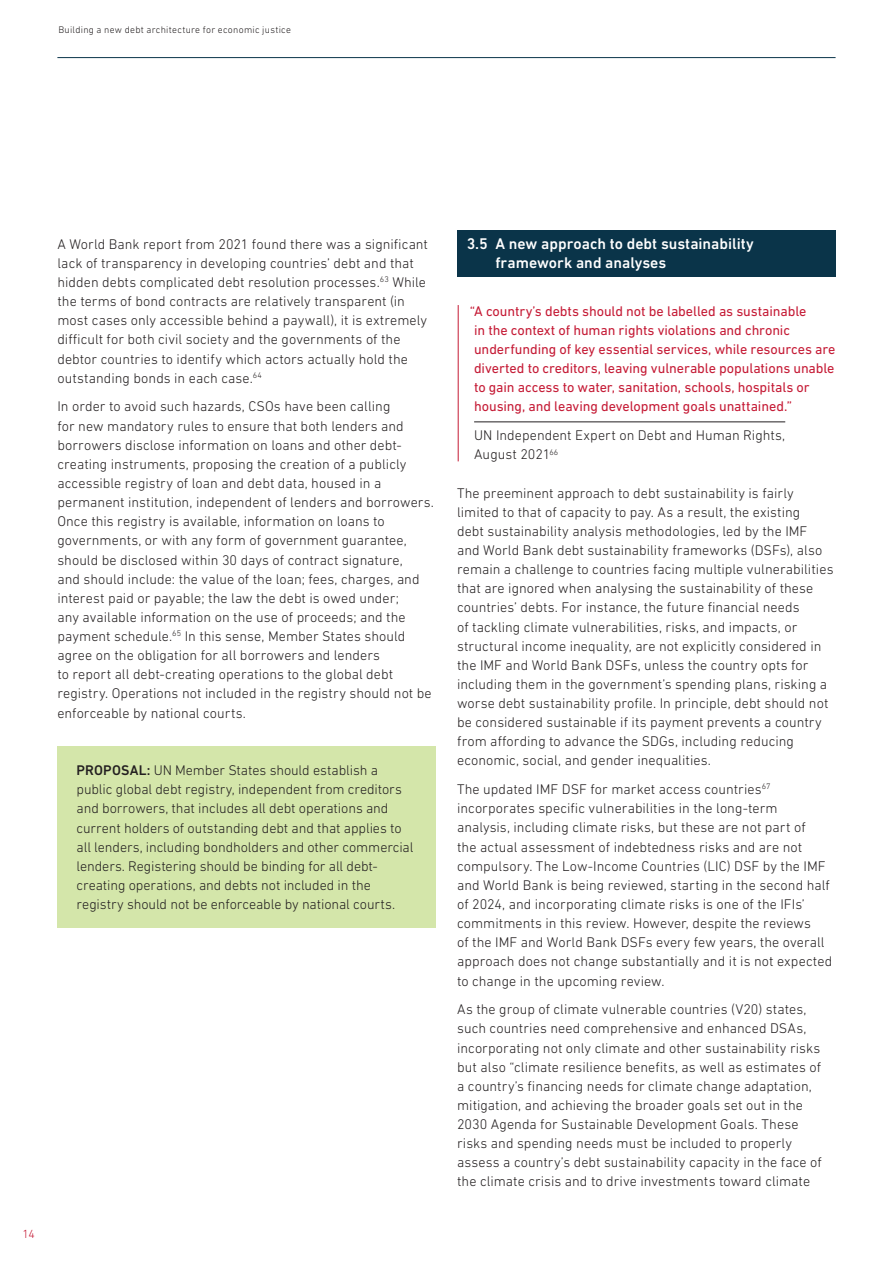
<style>
.page{position:relative;width:893px;height:1263px;background:#fff}
.page>*{position:absolute;margin:0;border:0;box-sizing:border-box;transform-origin:0 0}
.t1{font:500 15.75px/19.2px "DIN Next LT Pro";color:#fff}
.body{font:300 14.25px/19.2px "DIN Next LT Pro";color:#231f20}
.body_quote{font:14.25px/19.2px "DIN Next LT Pro";letter-spacing:-.005em;color:#c51a35}
.body_quotee{font:300 14.25px/19.2px "DIN Next LT Pro";color:#231f20}
.t2{font:300 12px "DIN Next LT Pro";color:#c51a35}
.t3{font:300 9.75px "DIN Next LT Pro";letter-spacing:.03em;color:#231f20}
.s1{font-weight:500}
</style>
<div class="page">
<hr style="left:57px;top:57px;width:779px;height:1px;background:#0a3449">
<div style="left:457px;top:230px;width:379px;height:47px;background:#0a3449"></div>
<hr style="left:458px;top:305px;width:1px;height:156px;background:#c51a35">
<hr style="left:474px;top:422px;width:311px;height:1px;background:#231f20">
<div style="left:57px;top:746px;width:379px;height:182px;background:#d4e6aa"></div>
<p class="t3" style="left:58px;top:24px;width:234px">Building a new debt architecture for economic justice</p>
<p class="body" style="left:57px;top:234px;width:372px">A World Bank report from 2021 found there was a significant lack of transparency in developing countries’ debt and that hidden debts complicated debt resolution processes.<sup>63</sup> While the terms of bond contracts are relatively transparent (in most cases only accessible behind a paywall), it is extremely difficult for both civil society and the governments of the debtor countries to identify which actors actually hold the outstanding bonds in each case.<sup>64</sup></p>
<p class="body" style="left:57px;top:397px;width:378px">In order to avoid such hazards, CSOs have been calling<br>for new mandatory rules to ensure that both lenders and borrowers disclose information on loans and other debt&shy;creating instruments, proposing the creation of a publicly accessible registry of loan and debt data, housed in a permanent institution, independent of lenders and borrowers.<br>Once this registry is available, information on loans to governments, or with any form of government guarantee, should be disclosed within 30 days of contract signature,<br>and should include: the value of the loan; fees, charges, and interest paid or payable; the law the debt is owed under;<br>any available information on the use of proceeds; and the payment schedule.<sup>65</sup> In this sense, Member States should agree on the obligation for all borrowers and lenders<br>to report all debt-creating operations to the global debt registry. Operations not included in the registry should not be enforceable by national courts.</p>
<p class="body" style="left:77px;top:760px;width:338px"><span class="s1">PROPOSAL:</span> UN Member States should establish a public global debt registry, independent from creditors and borrowers, that includes all debt operations and current holders of outstanding debt and that applies to all lenders, including bondholders and other commercial lenders. Registering should be binding for all debt&shy;creating operations, and debts not included in the registry should not be enforceable by national courts.</p>
<p class="t2" style="left:23px;top:1227px;width:14px">14</p>
<h1 class="t1" style="left:495px;top:234px;width:260px;text-indent:-29px">3.5 A new approach to debt sustainability framework and analyses</h1>
<p class="body_quote" style="left:470px;top:301px;width:367px">“A country’s debts should not be labelled as sustainable<br>in the context of human rights violations and chronic underfunding of key essential services, while resources are diverted to creditors, leaving vulnerable populations unable to gain access to water, sanitation, schools, hospitals or housing, and leaving development goals unattained.”</p>
<p class="body_quotee" style="left:474px;top:425px;width:313px">UN Independent Expert on Debt and Human Rights,<br>August 2021<sup>66</sup></p>
<p class="body" style="left:457px;top:483px;width:378px">The preeminent approach to debt sustainability is fairly limited to that of capacity to pay. As a result, the existing<br>debt sustainability analysis methodologies, led by the IMF and World Bank debt sustainability frameworks (DSFs), also remain a challenge to countries facing multiple vulnerabilities that are ignored when analysing the sustainability of these countries’ debts. For instance, the future financial needs<br>of tackling climate vulnerabilities, risks, and impacts, or structural income inequality, are not explicitly considered in the IMF and World Bank DSFs, unless the country opts for including them in the government’s spending plans, risking a worse debt sustainability profile. In principle, debt should not be considered sustainable if its payment prevents a country from affording to advance the SDGs, including reducing economic, social, and gender inequalities.</p>
<p class="body" style="left:457px;top:779px;width:377px">The updated IMF DSF for market access countries<sup>67 </sup>incorporates specific vulnerabilities in the long-term analysis, including climate risks, but these are not part of<br>the actual assessment of indebtedness risks and are not compulsory. The Low-Income Countries (LIC) DSF by the IMF and World Bank is being reviewed, starting in the second half of 2024, and incorporating climate risks is one of the IFIs’ commitments in this review. However, despite the reviews<br>of the IMF and World Bank DSFs every few years, the overall approach does not change substantially and it is not expected to change in the upcoming review.</p>
<p class="body" style="left:457px;top:1000px;width:366px">As the group of climate vulnerable countries (V20) states, such countries need comprehensive and enhanced DSAs, incorporating not only climate and other sustainability risks but also “climate resilience benefits, as well as estimates of a country’s financing needs for climate change adaptation, mitigation, and achieving the broader goals set out in the 2030 Agenda for Sustainable Development Goals. These risks and spending needs must be included to properly assess a country’s debt sustainability capacity in the face of the climate crisis and to drive investments toward climate</p>
</div>
